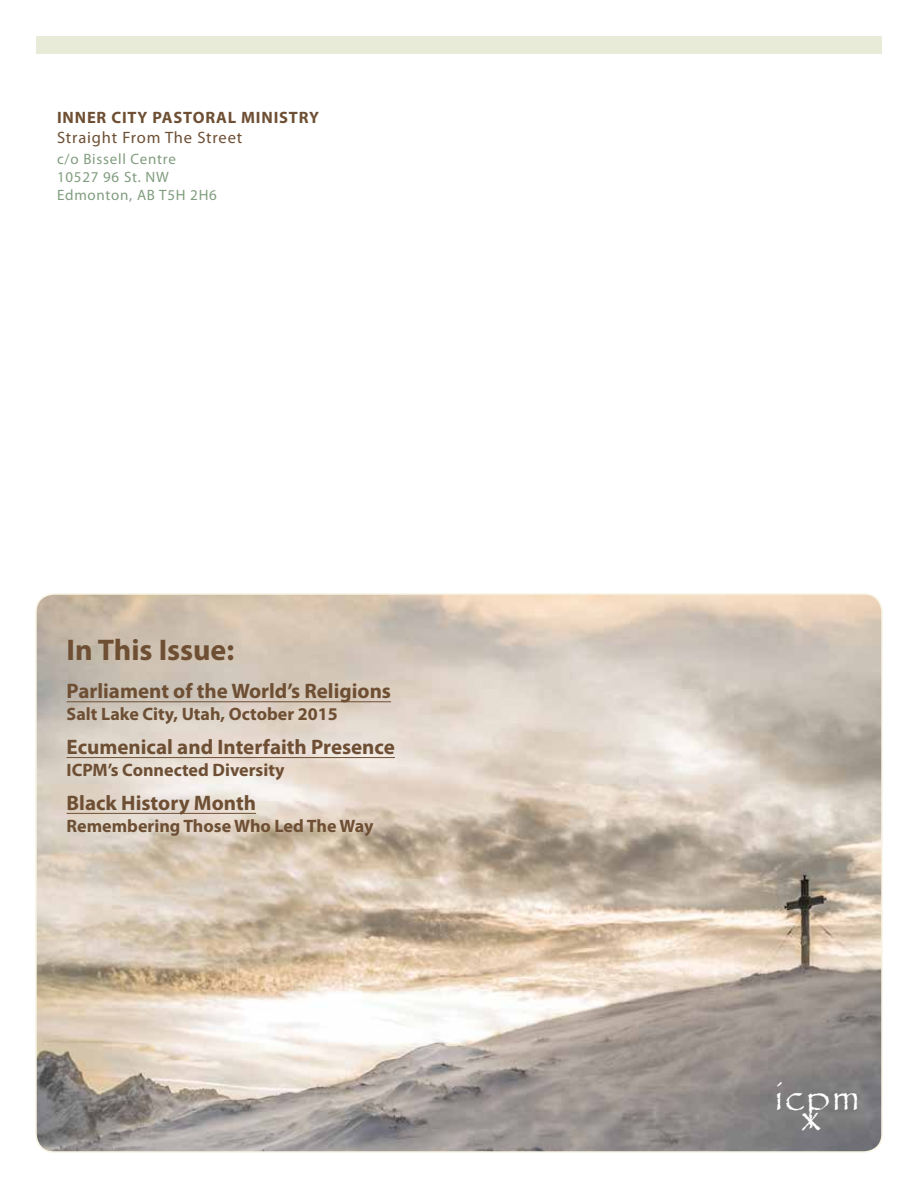
<style>
.page{position:relative;width:918px;height:1188px;background:#fff}
.page>*{position:absolute;margin:0;border:0;box-sizing:border-box;transform-origin:0 0}
.t1{font:44.7px "Papyrus";color:#fff}
.t2{font:700 30px "Myriad Pro";color:#6e4f34}
.t3{font:700 21px "Myriad Pro";color:#6e4f34}
.t4{font:700 18px "Myriad Pro";color:#6e4f34}
.t5{font:700 16.5px "Myriad Pro";letter-spacing:.05em;color:#6e4f34}
.t6{font:16.5px "Myriad Pro";letter-spacing:.05em;color:#6e4f34}
.t7{font:15px/18px "Myriad Pro";letter-spacing:.05em;color:#819d7f}
</style>
<div class="page">
<div style="left:36px;top:36px;width:846px;height:18px;background:#e9ebd9"></div>
<img style="left:38px;top:596px;width:842px;height:554px">
<hr style="left:67px;top:701px;width:324px;height:1px;background:#6e4f34">
<hr style="left:67px;top:757px;width:328px;height:1px;background:#6e4f34">
<hr style="left:67px;top:813px;width:189px;height:1px;background:#6e4f34">
<svg style="left:763px;top:1071px;width:106px;height:72px;background:#7c7b7c"></svg>
<p class="t5" style="left:57px;top:107px;width:264px">INNER CITY PASTORAL MINISTRY</p>
<p class="t6" style="left:57px;top:127px;width:187px">Straight From The Street</p>
<p class="t7" style="left:57px;top:150px;width:161px">c/o Bissell Centre<br>10527 96 St. NW<br>Edmonton, AB T5H 2H6</p>
<h2 class="t2" style="left:67px;top:630px;width:169px">In This Issue:</h2>
<p class="t3" style="left:67px;top:678px;width:326px">Parliament of the World’s Religions</p>
<p class="t4" style="left:67px;top:702px;width:273px">Salt Lake City, Utah, October 2015</p>
<p class="t3" style="left:67px;top:733px;width:330px">Ecumenical and Interfaith Presence</p>
<p class="t4" style="left:67px;top:758px;width:219px">ICPM’s Connected Diversity</p>
<p class="t3" style="left:67px;top:789px;width:191px">Black History Month</p>
<p class="t4" style="left:67px;top:814px;width:308px">Remembering Those Who Led The Way</p>
<h1 class="t1" style="left:774px;top:1068px;width:87px">icpm</h1>
<h1 class="t1" style="left:801px;top:1088px;width:21px">x</h1>
</div>
